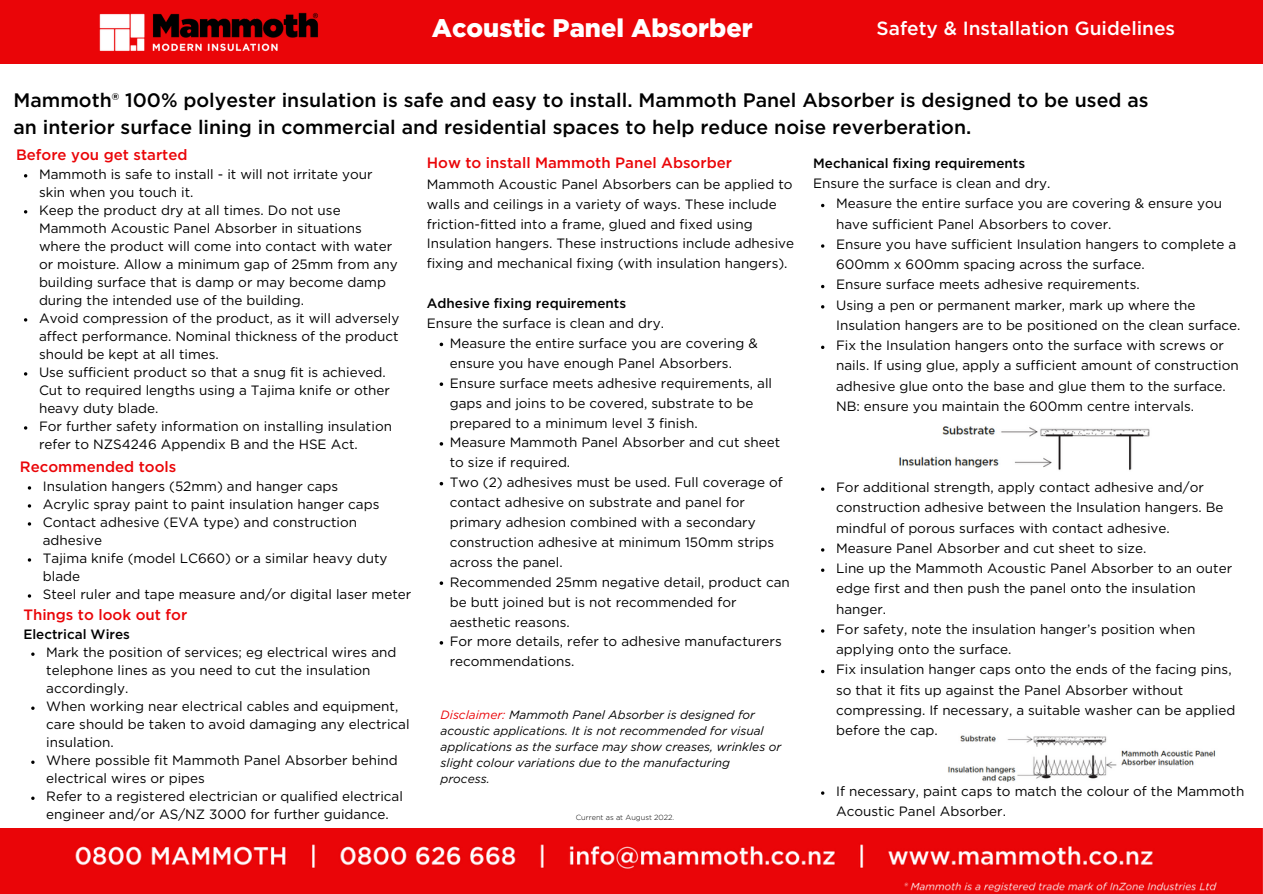
<style>
.page{position:relative;width:1263px;height:894px;background:#fff}
.page>*{position:absolute;margin:0;border:0;box-sizing:border-box;transform-origin:0 0}
.t1{font:900 25.5px "Gotham";color:#fff}
.t2{font:500 19.5px/27px "Gotham";color:#000}
.t3{font:500 19.05px "Gotham";color:#fff}
.t4{font:500 15px "Gotham";color:#ea0508}
.t5{font:13.5px/18px "Gotham";color:#000}
.t6{font:500 13.5px "Gotham";color:#000}
.t7{font:italic 12px/16px "Gotham";color:#000}
.t8{font:300 7.35px "Gotham";color:#000}
.s1{color:#ea0508}
</style>
<div class="page">
<div style="left:0;top:0;width:1263px;height:63px;background:#ea0508"></div>
<img style="left:75px;top:12px;width:269px;height:52px">
<img style="left:899px;top:425px;width:251px;height:46px">
<svg style="left:440px;top:342px;width:3px;height:4px"></svg>
<svg style="left:440px;top:382px;width:3px;height:4px"></svg>
<img style="left:948px;top:735px;width:268px;height:47px">
<svg style="left:821px;top:244px;width:3px;height:4px"></svg>
<img style="left:0;top:828px;width:1263px;height:65px">
<h1 class="t1" style="left:432px;top:17px;width:322px">Acoustic Panel Absorber</h1>
<h3 class="t3" style="left:877px;top:20px;width:300px">Safety &amp; Installation Guidelines</h3>
<h2 class="t2" style="left:13px;top:87px;width:1136px">Mammoth® 100% polyester insulation is safe and easy to install. Mammoth Panel Absorber is designed to be used as an interior surface lining in commercial and residential spaces to help reduce noise reverberation.</h2>
<p class="t5" style="left:39px;top:165px;width:362px">Mammoth is safe to install - it will not irritate your skin when you touch it.<br>Keep the product dry at all times. Do not use Mammoth Acoustic Panel Absorber in situations where the product will come into contact with water or moisture. Allow a minimum gap of 25mm from any building surface that is damp or may become damp during the intended use of the building.<br>Avoid compression of the product, as it will adversely affect performance. Nominal thickness of the product should be kept at all times.<br>Use sufficient product so that a snug fit is achieved.<br>Cut to required lengths using a Tajima knife or other heavy duty blade.<br>For further safety information on installing insulation refer to NZS4246 Appendix B and the HSE Act.</p>
<p class="t4" style="left:16px;top:147px;width:173px">Before you get started</p>
<p class="t4" style="left:427px;top:156px;width:307px">How to install Mammoth Panel Absorber</p>
<p class="t5" style="left:427px;top:175px;width:369px;line-height:20px">Mammoth Acoustic Panel Absorbers can be applied to walls and ceilings in a variety of ways. These include friction-fitted into a frame, glued and fixed using Insulation hangers. These instructions include adhesive fixing and mechanical fixing (with insulation hangers).</p>
<p class="t6" style="left:427px;top:297px;width:201px">Adhesive fixing requirements</p>
<p class="t5" style="left:427px;top:315px;width:239px">Ensure the surface is clean and dry.</p>
<p class="t6" style="left:813px;top:157px;width:214px">Mechanical fixing requirements</p>
<p class="t5" style="left:813px;top:175px;width:239px">Ensure the surface is clean and dry.</p>
<p class="t5" style="left:836px;top:194px;width:406px;line-height:20.2px">Measure the entire surface you are covering &amp; ensure you have sufficient Panel Absorbers to cover.<br>Ensure you have sufficient Insulation hangers to complete a 600mm x 600mm spacing across the surface.<br>Ensure surface meets adhesive requirements.<br>Using a pen or permanent marker, mark up where the Insulation hangers are to be positioned on the clean surface.<br>Fix the Insulation hangers onto the surface with screws or nails. If using glue, apply a sufficient amount of construction adhesive glue onto the base and glue them to the surface.<br>NB: ensure you maintain the 600mm centre intervals.</p>
<p class="t5" style="left:450px;top:334px;width:342px;line-height:20px">Measure the entire surface you are covering &amp; ensure you have enough Panel Absorbers.<br>Ensure surface meets adhesive requirements, all gaps and joins to be covered, substrate to be prepared to a minimum level 3 finish.<br>Measure Mammoth Panel Absorber and cut sheet to size if required.<br>Two (2) adhesives must be used. Full coverage of contact adhesive on substrate and panel for primary adhesion combined with a secondary construction adhesive at minimum 150mm strips across the panel.<br>Recommended 25mm negative detail, product can be butt joined but is not recommended for aesthetic reasons.<br>For more details, refer to adhesive manufacturers recommendations.</p>
<p class="t4" style="left:20px;top:459px;width:158px">Recommended tools</p>
<p class="t5" style="left:43px;top:477px;width:370px">Insulation hangers (52mm) and hanger caps<br>Acrylic spray paint to paint insulation hanger caps Contact adhesive (EVA type) and construction adhesive<br>Tajima knife (model LC660) or a similar heavy duty blade<br>Steel ruler and tape measure and/or digital laser meter</p>
<p class="t5" style="left:836px;top:477px;width:401px;line-height:20.2px">For additional strength, apply contact adhesive and/or construction adhesive between the Insulation hangers. Be mindful of porous surfaces with contact adhesive.<br>Measure Panel Absorber and cut sheet to size.<br>Line up the Mammoth Acoustic Panel Absorber to an outer edge first and then push the panel onto the insulation hanger.<br>For safety, note the insulation hanger’s position when applying onto the surface.<br>Fix insulation hanger caps onto the ends of the facing pins, so that it fits up against the Panel Absorber without compressing. If necessary, a suitable washer can be applied before the cap.</p>
<p class="t4" style="left:23px;top:607px;width:165px">Things to look out for</p>
<p class="t6" style="left:23px;top:628px;width:108px">Electrical Wires</p>
<p class="t5" style="left:46px;top:643px;width:365px">Mark the position of services; eg electrical wires and telephone lines as you need to cut the insulation accordingly.<br>When working near electrical cables and equipment, care should be taken to avoid damaging any electrical insulation.<br>Where possible fit Mammoth Panel Absorber behind electrical wires or pipes<br>Refer to a registered electrician or qualified electrical engineer and/or AS/NZ 3000 for further guidance.</p>
<p class="t7" style="left:441px;top:707px;width:342px"><span class="s1">Disclaimer:</span> Mammoth Panel Absorber is designed for acoustic applications. It is not recommended for visual applications as the surface may show creases, wrinkles or slight colour variations due to the manufacturing process.</p>
<p class="t8" style="left:576px;top:814px;width:100px">Current as at August 2022.</p>
<p class="t5" style="left:836px;top:781px;width:410px;line-height:20.2px">If necessary, paint caps to match the colour of the Mammoth<br>Acoustic Panel Absorber.</p>
</div>
